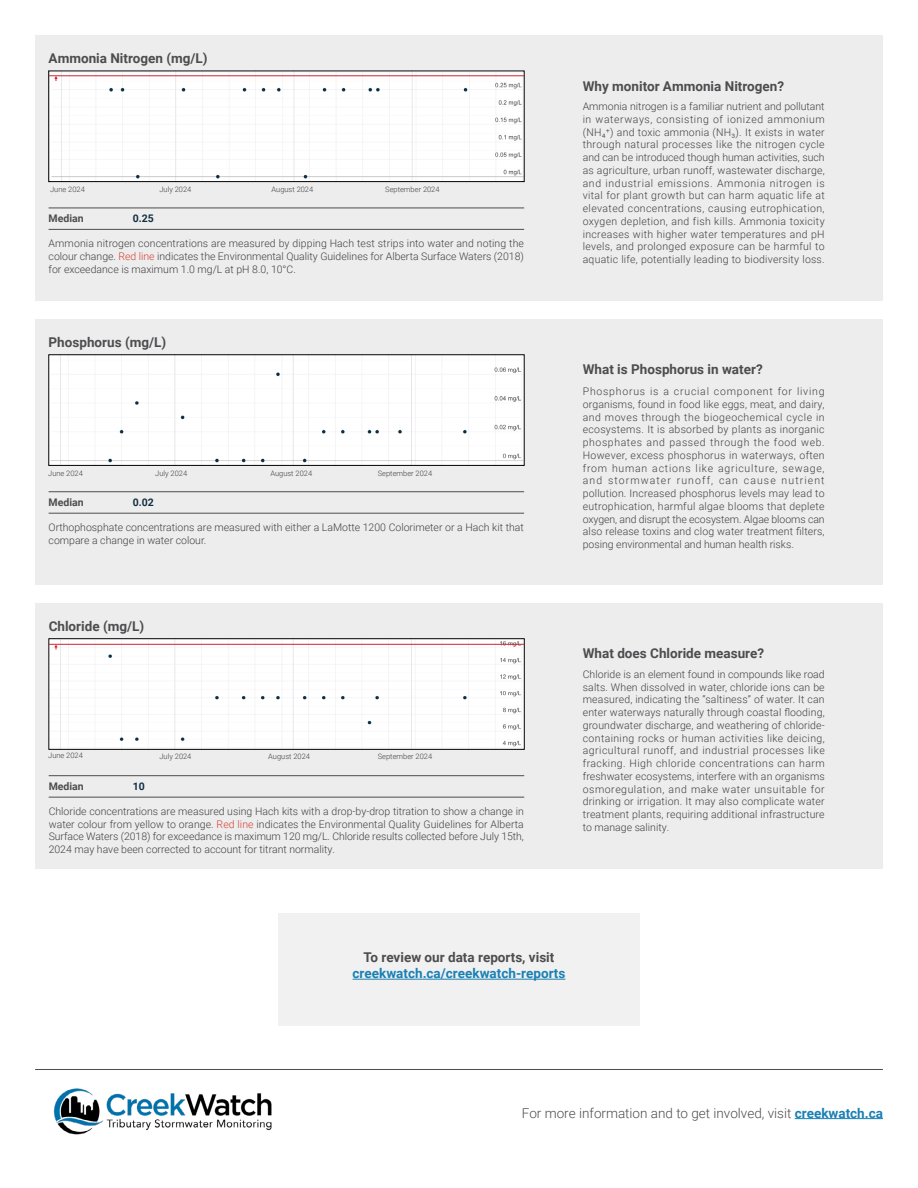
<style>
.page{position:relative;width:918px;height:1188px;background:#fff}
.page>*{position:absolute;margin:0;border:0;box-sizing:border-box;transform-origin:0 0}
.t1{font:700 13.5px "Roboto";color:#4d4d4f}
.t2{font:300 13.5px "Roboto";color:#4d4d4f}
.t3{font:700 13.5px "Roboto";color:#1a80b4}
.t4{font:300 10.5px/12.8px "Roboto";color:#414042;text-align:justify}
.t5{font:700 10.5px "Roboto";color:#4d4d4f}
.t6{font:700 10.5px "Roboto";color:#133042}
.t7{font:300 7.5px "Roboto";color:#414042}
.s1{color:#d54134}
.s2{font-weight:700;color:#1a80b4}
</style>
<div class="page">
<div style="left:35px;top:603px;width:848px;height:266px;background:#ededee"></div>
<div style="left:35px;top:319px;width:848px;height:266px;background:#ededee"></div>
<div style="left:35px;top:35px;width:848px;height:266px;background:#ededee"></div>
<hr style="left:49px;top:208px;width:475px;height:1px;background:#4d4d4f">
<hr style="left:49px;top:229px;width:475px;height:1px;background:#4d4d4f">
<img style="left:51px;top:73px;width:471px;height:107px">
<div style="left:49px;top:71px;width:475px;height:111px;border:1px solid #000"></div>
<hr style="left:49px;top:491px;width:475px;height:1px;background:#4d4d4f">
<hr style="left:49px;top:513px;width:475px;height:1px;background:#4d4d4f">
<div style="left:51px;top:357px;width:471px;height:107px;background:#fff"></div>
<div style="left:49px;top:355px;width:475px;height:111px;border:1px solid #000"></div>
<hr style="left:49px;top:775px;width:475px;height:1px;background:#4d4d4f">
<hr style="left:49px;top:797px;width:475px;height:1px;background:#4d4d4f">
<div style="left:51px;top:641px;width:471px;height:107px;background:#fff"></div>
<div style="left:49px;top:639px;width:475px;height:111px;border:1px solid #000"></div>
<hr style="left:35px;top:1069px;width:848px;height:1px;background:#4d4d4f">
<img style="left:53px;top:1088px;width:219px;height:47px">
<div style="left:278px;top:913px;width:362px;height:113px;background:#f1f1f2"></div>
<hr style="left:353px;top:979px;width:212px;height:1px;background:#1a80b4">
<hr style="left:795px;top:1118px;width:88px;height:1px;background:#1a80b4">
<hr style="left:49px;top:76px;width:475px;height:1px;background:#d2232a">
<svg style="left:54px;top:76px;width:4px;height:5px"></svg>
<hr style="left:49px;top:644px;width:475px;height:1px;background:#d2232a">
<svg style="left:54px;top:645px;width:4px;height:5px"></svg>
<p class="t1" style="left:49px;top:49px;width:161px">Ammonia Nitrogen (mg/L)</p>
<p class="t7" style="left:50px;top:185px;width:36px">June 2024</p>
<p class="t7" style="left:160px;top:185px;width:33px">July 2024</p>
<p class="t7" style="left:272px;top:185px;width:43px">August 2024</p>
<p class="t7" style="left:385px;top:185px;width:56px">September 2024</p>
<p class="t5" style="left:49px;top:211px;width:37px">Median</p>
<p class="t6" style="left:133px;top:211px;width:23px">0.25</p>
<p class="t4" style="left:49px;top:237px;width:477px">Ammonia nitrogen concentrations are measured by dipping Hach test strips into water and noting the colour change. <span class="s1">Red line</span> indicates the Environmental Quality Guidelines for Alberta Surface Waters (2018) for exceedance is maximum 1.0 mg/L at pH 8.0, 10°C.</p>
<p class="t1" style="left:49px;top:332px;width:119px">Phosphorus (mg/L)</p>
<p class="t7" style="left:48px;top:468px;width:36px">June 2024</p>
<p class="t7" style="left:155px;top:468px;width:33px">July 2024</p>
<p class="t7" style="left:270px;top:469px;width:43px">August 2024</p>
<p class="t7" style="left:378px;top:468px;width:56px">September 2024</p>
<p class="t5" style="left:49px;top:495px;width:37px">Median</p>
<p class="t6" style="left:133px;top:495px;width:23px">0.02</p>
<p class="t4" style="left:49px;top:520px;width:477px">Orthophosphate concentrations are measured with either a LaMotte 1200 Colorimeter or a Hach kit that compare a change in water colour.</p>
<p class="t1" style="left:49px;top:616px;width:97px">Chloride (mg/L)</p>
<p class="t7" style="left:48px;top:751px;width:36px">June 2024</p>
<p class="t7" style="left:160px;top:751px;width:33px">July 2024</p>
<p class="t7" style="left:268px;top:751px;width:43px">August 2024</p>
<p class="t7" style="left:378px;top:751px;width:56px">September 2024</p>
<p class="t5" style="left:49px;top:779px;width:37px">Median</p>
<p class="t6" style="left:133px;top:779px;width:14px">10</p>
<p class="t4" style="left:49px;top:804px;width:477px">Chloride concentrations are measured using Hach kits with a drop-by-drop titration to show a change in water colour from yellow to orange. <span class="s1">Red line</span> indicates the Environmental Quality Guidelines for Alberta Surface Waters (2018) for exceedance is maximum 120 mg/L. Chloride results collected before July 15th, 2024 may have been corrected to account for titrant normality.</p>
<p class="t1" style="left:583px;top:76px;width:203px">Why monitor Ammonia Nitrogen?</p>
<p class="t4" style="left:583px;top:100px;width:243px">Ammonia nitrogen is a familiar nutrient and pollutant in waterways, consisting of ionized ammonium (NH₄⁺) and toxic ammonia (NH₃). It exists in water through natural processes like the nitrogen cycle and can be introduced though human activities, such as agriculture, urban runoff, wastewater discharge, and industrial emissions. Ammonia nitrogen is vital for plant growth but can harm aquatic life at elevated concentrations, causing eutrophication, oxygen depletion, and fish kills. Ammonia toxicity increases with higher water temperatures and pH levels, and prolonged exposure can be harmful to aquatic life, potentially leading to biodiversity loss.</p>
<p class="t1" style="left:583px;top:360px;width:181px">What is Phosphorus in water?</p>
<p class="t4" style="left:583px;top:385px;width:243px">Phosphorus is a crucial component for living organisms, found in food like eggs, meat, and dairy, and moves through the biogeochemical cycle in ecosystems. It is absorbed by plants as inorganic phosphates and passed through the food web.<br>However, excess phosphorus in waterways, often from human actions like agriculture, sewage, and stormwater runoff, can cause nutrient pollution. Increased phosphorus levels may lead to eutrophication, harmful algae blooms that deplete oxygen, and disrupt the ecosystem. Algae blooms can also release toxins and clog water treatment filters, posing environmental and human health risks.</p>
<p class="t1" style="left:583px;top:644px;width:183px">What does Chloride measure?</p>
<p class="t4" style="left:583px;top:667px;width:243px">Chloride is an element found in compounds like road salts. When dissolved in water, chloride ions can be measured, indicating the “saltiness” of water. It can enter waterways naturally through coastal flooding, groundwater discharge, and weathering of chloride&shy;containing rocks or human activities like deicing, agricultural runoff, and industrial processes like fracking. High chloride concentrations can harm freshwater ecosystems, interfere with an organisms osmoregulation, and make water unsuitable for drinking or irrigation. It may also complicate water treatment plants, requiring additional infrastructure to manage salinity.</p>
<p class="t1" style="left:364px;top:948px;width:192px">To review our data reports, visit</p>
<p class="t3" style="left:353px;top:964px;width:214px">creekwatch.ca/creekwatch-reports</p>
<p class="t2" style="left:522px;top:1103px;width:363px">For more information and to get involved, visit <span class="s2">creekwatch.ca</span></p>
</div>
